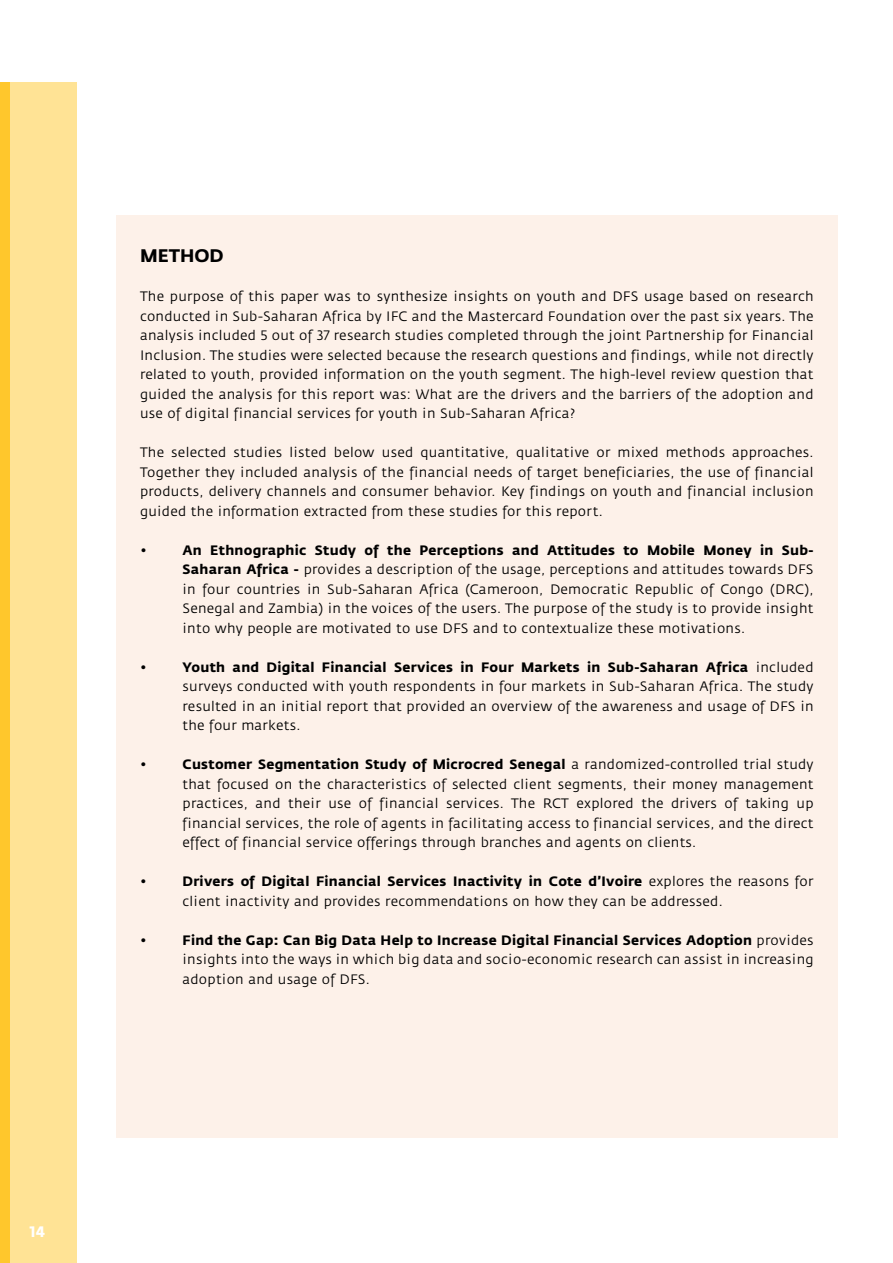
<style>
.page{position:relative;width:893px;height:1263px;background:#fff}
.page>*{position:absolute;margin:0;border:0;box-sizing:border-box;transform-origin:0 0}
.t1{font:700 18px "Fedra Sans";color:#000}
.t2{font:700 15px "Fedra Sans";color:#fff}
.t3{font:13.5px/19.5px "Fedra Sans";letter-spacing:.02em;color:#000;text-align:justify}
.t4{font:700 13.5px "Fedra Sans";color:#000}
.s1{font-weight:700}
</style>
<div class="page">
<hr style="left:892px;top:1061px;width:1px;height:159px;background:#e87722">
<hr style="left:892px;top:0;width:1px;height:606px;background:#ffe395">
<div style="left:116px;top:215px;width:721px;height:922px;background:#fdf1e9"></div>
<div style="left:0;top:83px;width:77px;height:1180px;background:#ffe395"></div>
<div style="left:0;top:83px;width:10px;height:1180px;background:#ffc72c"></div>
<h1 class="t1" style="left:140px;top:245px;width:85px">METHOD</h1>
<p class="t3" style="left:140px;top:287px;width:675px">The purpose of this paper was to synthesize insights on youth and DFS usage based on research conducted in Sub-Saharan Africa by IFC and the Mastercard Foundation over the past six years. The analysis included 5 out of 37 research studies completed through the joint Partnership for Financial Inclusion. The studies were selected because the research questions and findings, while not directly related to youth, provided information on the youth segment. The high-level review question that guided the analysis for this report was: What are the drivers and the barriers of the adoption and use of digital financial services for youth in Sub-Saharan Africa?</p>
<p class="t3" style="left:140px;top:443px;width:675px">The selected studies listed below used quantitative, qualitative or mixed methods approaches.<br>Together they included analysis of the financial needs of target beneficiaries, the use of financial products, delivery channels and consumer behavior. Key findings on youth and financial inclusion guided the information extracted from these studies for this report.</p>
<p class="t4" style="left:140px;top:542px;width:8px">•</p>
<p class="t3" style="left:183px;top:541px;width:633px"><span class="s1">An Ethnographic Study of the Perceptions and Attitudes to Mobile Money in Sub-Saharan Africa -</span> provides a description of the usage, perceptions and attitudes towards DFS in four countries in Sub-Saharan Africa (Cameroon, Democratic Republic of Congo (DRC), Senegal and Zambia) in the voices of the users. The purpose of the study is to provide insight into why people are motivated to use DFS and to contextualize these motivations.</p>
<p class="t3" style="left:140px;top:658px;width:8px">•</p>
<p class="t3" style="left:183px;top:658px;width:633px"><span class="s1">Youth and Digital Financial Services in Four Markets in Sub-Saharan Africa</span> included surveys conducted with youth respondents in four markets in Sub-Saharan Africa. The study resulted in an initial report that provided an overview of the awareness and usage of DFS in the four markets.</p>
<p class="t3" style="left:140px;top:755px;width:8px">•</p>
<p class="t3" style="left:183px;top:755px;width:633px"><span class="s1">Customer Segmentation Study of Microcred Senegal</span> a randomized-controlled trial study that focused on the characteristics of selected client segments, their money management practices, and their use of financial services. The RCT explored the drivers of taking up financial services, the role of agents in facilitating access to financial services, and the direct effect of financial service offerings through branches and agents on clients.</p>
<p class="t3" style="left:140px;top:872px;width:8px">•</p>
<p class="t3" style="left:183px;top:872px;width:632px"><span class="s1">Drivers of Digital Financial Services Inactivity in Cote d’Ivoire</span> explores the reasons for client inactivity and provides recommendations on how they can be addressed.</p>
<p class="t3" style="left:140px;top:931px;width:8px">•</p>
<p class="t3" style="left:183px;top:931px;width:633px"><span class="s1">Find the Gap: Can Big Data Help to Increase Digital Financial Services Adoption</span> provides insights into the ways in which big data and socio-economic research can assist in increasing adoption and usage of DFS.</p>
<p class="t2" style="left:30px;top:1223px;width:17px">14</p>
</div>
